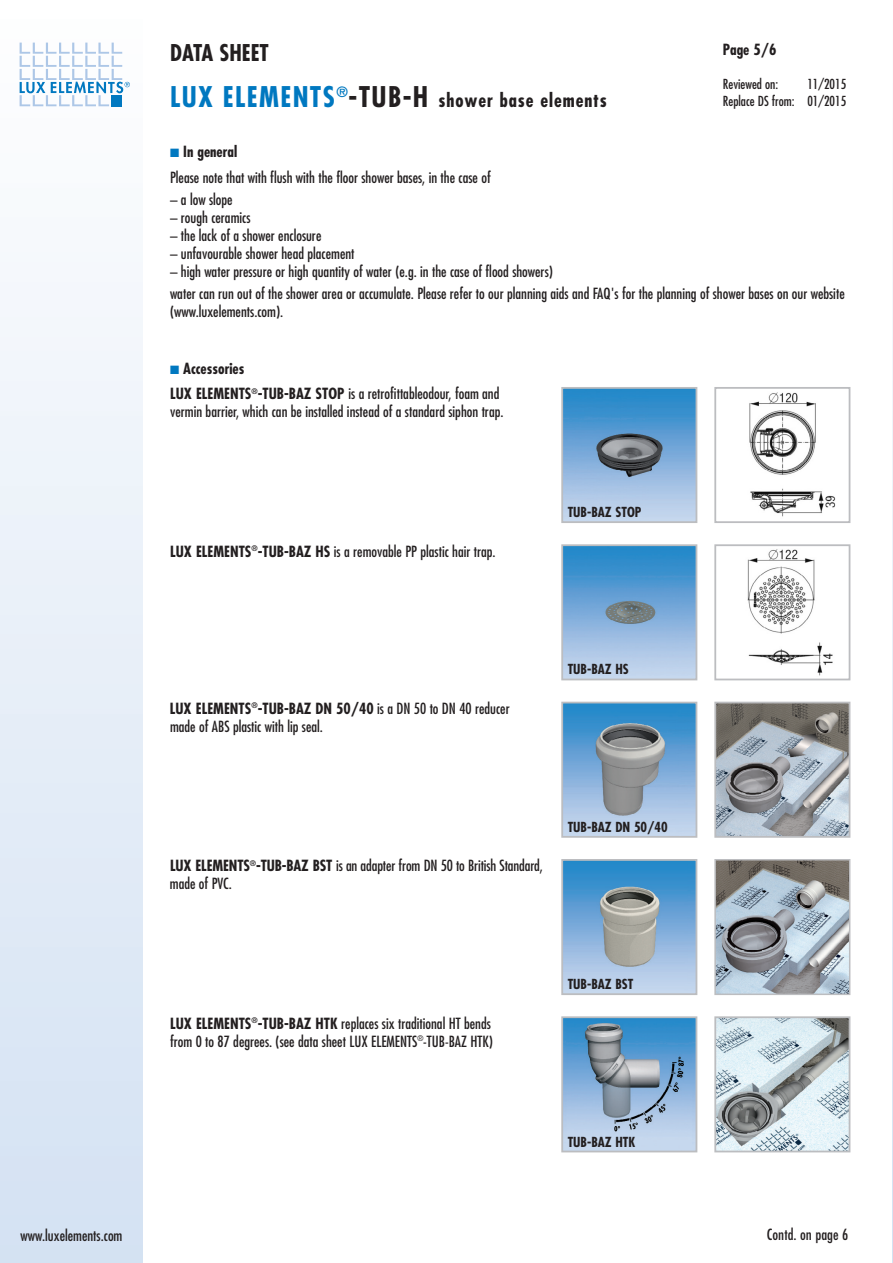
<style>
.page{position:relative;width:893px;height:1263px;background:#fff}
.page>*{position:absolute;margin:0;border:0;box-sizing:border-box;transform-origin:0 0}
.t1{font:700 condensed 22.5px "Futura";color:#231f20}
.t2{font:700 condensed 18.75px "Futura";letter-spacing:.05em;color:#231f20}
.t3{font:condensed 15px/18px "Futura";color:#231f20}
.t4{font:700 condensed 15px/25.8px "Futura";color:#231f20}
.t5{font:500 condensed 15px "Futura";color:#231f20}
.t6{font:700 condensed 13.5px "Futura";color:#231f20}
.t7{font:condensed 13.5px/17.2px "Futura";color:#231f20;text-align:right}
.s1{font-size:27.75px;color:#0078c0}
.s2{font-size:27.75px}
.s3{color:#0078c0}
.s4{font-weight:400}
.s5{font-weight:700}
</style>
<div class="page">
<div style="left:0;top:0;width:142px;height:1263px;background:linear-gradient(to bottom,#fefefe,#d4e1f3)"></div>
<svg style="left:20px;top:43px;width:110px;height:63px"></svg>
<svg style="left:892px;top:282px;width:1px;height:980px"></svg>
<img style="left:749px;top:392px;width:87px;height:125px">
<div style="left:714px;top:387px;width:136px;height:136px;border:2px solid #bcbdc0"></div>
<img style="left:747px;top:549px;width:86px;height:127px">
<div style="left:714px;top:544px;width:136px;height:136px;border:2px solid #bcbdc0"></div>
<img style="left:564px;top:390px;width:130px;height:130px">
<div style="left:561px;top:387px;width:136px;height:136px;border:2px solid #bcbdc0"></div>
<img style="left:564px;top:547px;width:130px;height:130px">
<div style="left:561px;top:544px;width:136px;height:136px;border:2px solid #bcbdc0"></div>
<img style="left:717px;top:705px;width:130px;height:130px">
<div style="left:714px;top:702px;width:136px;height:136px;border:2px solid #bcbdc0"></div>
<img style="left:717px;top:1019px;width:130px;height:130px">
<div style="left:714px;top:1016px;width:136px;height:136px;border:2px solid #bcbdc0"></div>
<img style="left:564px;top:705px;width:130px;height:130px">
<div style="left:561px;top:702px;width:136px;height:136px;border:2px solid #bcbdc0"></div>
<img style="left:564px;top:1019px;width:130px;height:130px">
<div style="left:561px;top:1016px;width:136px;height:136px;border:2px solid #bcbdc0"></div>
<img style="left:564px;top:862px;width:130px;height:130px">
<div style="left:561px;top:859px;width:136px;height:136px;border:2px solid #bcbdc0"></div>
<img style="left:717px;top:862px;width:130px;height:130px">
<div style="left:714px;top:859px;width:136px;height:136px;border:2px solid #bcbdc0"></div>
<h1 class="t1" style="left:170px;top:42px;width:100px">DATA SHEET</h1>
<p class="t4" style="left:723px;top:38px;width:55px">Page 5/6</p>
<p class="t7" style="left:723px;top:76px;width:57px">Reviewed on:</p>
<p class="t7" style="left:723px;top:76px;width:125px">11/2015<br>Replace DS from: 01/2015</p>
<p class="t2" style="left:170px;top:92px;width:438px"><span class="s1">LUX ELEMENTS</span><sup>®</sup><span class="s2">-TUB-H</span> shower base elements</p>
<p class="t4" style="left:170px;top:140px;width:69px"><span class="s3">■</span> In general</p>
<p class="t3" style="left:170px;top:169px;width:322px">Please note that with flush with the floor shower bases, in the case of</p>
<p class="t3" style="left:170px;top:191px;width:64px">– a low slope</p>
<p class="t3" style="left:170px;top:209px;width:82px">– rough ceramics</p>
<p class="t3" style="left:170px;top:227px;width:153px">– the lack of a shower enclosure</p>
<p class="t3" style="left:170px;top:245px;width:186px">– unfavourable shower head placement</p>
<p class="t3" style="left:170px;top:261px;width:676px;line-height:22.2px">– high water pressure or high quantity of water (e.g. in the case of flood showers)<br>water can run out of the shower area or accumulate. Please refer to our planning aids and FAQ's for the planning of shower bases on our website</p>
<p class="t3" style="left:170px;top:303px;width:115px">(www.luxelements.com).</p>
<p class="t4" style="left:170px;top:356px;width:331px"><span class="s3">■</span> Accessories<br>LUX ELEMENTS<sup>®</sup>-TUB-BAZ STOP <span class="s4">is a retrofittableodour, foam and</span></p>
<p class="t3" style="left:170px;top:404px;width:335px">vermin barrier, which can be installed instead of a standard siphon trap.</p>
<p class="t3" style="left:170px;top:543px;width:327px"><span class="s5">LUX ELEMENTS</span><sup>®</sup><span class="s5">-TUB-BAZ HS</span> is a removable PP plastic hair trap.</p>
<p class="t6" style="left:568px;top:506px;width:75px">TUB-BAZ STOP</p>
<p class="t3" style="left:170px;top:700px;width:341px"><span class="s5">LUX ELEMENTS</span><sup>®</sup><span class="s5">-TUB-BAZ DN 50/40</span> is a DN 50 to DN 40 reducer made of ABS plastic with lip seal.</p>
<p class="t6" style="left:568px;top:663px;width:63px">TUB-BAZ HS</p>
<p class="t3" style="left:170px;top:858px;width:374px"><span class="s5">LUX ELEMENTS</span><sup>®</sup><span class="s5">-TUB-BAZ BST</span> is an adapter from DN 50 to British Standard, made of PVC.</p>
<p class="t6" style="left:568px;top:821px;width:102px">TUB-BAZ DN 50/40</p>
<p class="t3" style="left:170px;top:1015px;width:324px"><span class="s5">LUX ELEMENTS</span><sup>®</sup><span class="s5">-TUB-BAZ HTK</span> replaces six traditional HT bends from 0 to 87 degrees. (see data sheet LUX ELEMENTS<sup>®</sup>-TUB-BAZ HTK)</p>
<p class="t6" style="left:568px;top:978px;width:67px">TUB-BAZ BST</p>
<p class="t6" style="left:568px;top:1136px;width:69px">TUB-BAZ HTK</p>
<p class="t3" style="left:21px;top:1227px;width:103px">www.luxelements.com</p>
<p class="t5" style="left:767px;top:1226px;width:83px">Contd. on page 6</p>
</div>
